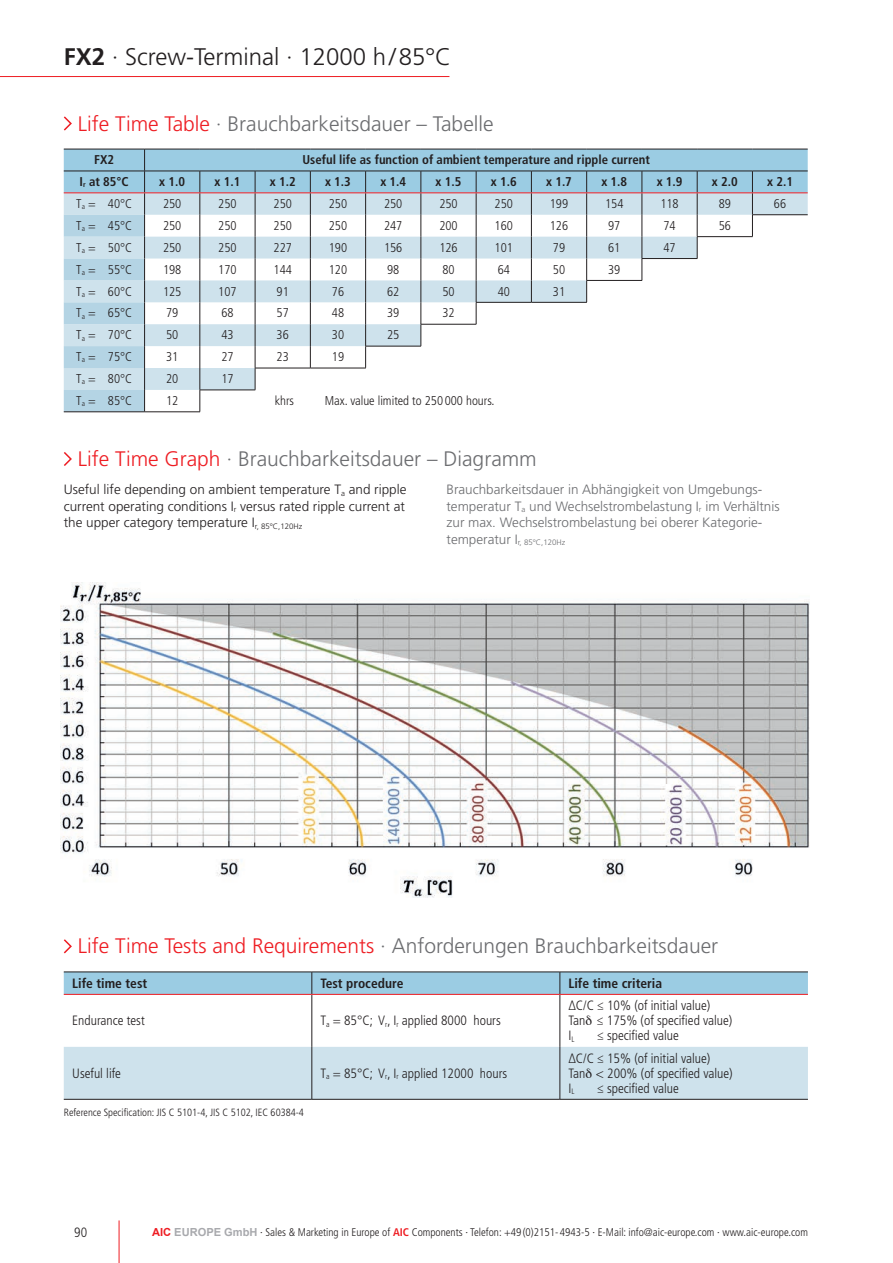
<style>
.page{position:relative;width:893px;height:1263px;background:#fff}
.page>*{position:absolute;margin:0;border:0;box-sizing:border-box;transform-origin:0 0}
.t1{font:300 24px "Frutiger LT Std";color:#231f20}
.t2{font:300 21px "Frutiger LT Std";color:#6c6d70}
.t3{font:300 condensed 13.5px/15px "Frutiger LT Std";color:#231f20}
.t4{font:300 13.5px/16.5px "Frutiger LT Std";color:#231f20;text-align:justify}
.t5{font:300 13.5px/16.5px "Frutiger LT Std";color:#6c6d70}
.t6{font:700 condensed 13.5px "Frutiger LT Std";color:#231f20}
.t7{font:300 condensed 12.75px "Frutiger LT Std";color:#231f20}
.t8{font:700 condensed 12.75px "Frutiger LT Std";color:#231f20}
.t9{font:300 condensed 11.1px "Frutiger LT Std";color:#231f20}
.t10{font:300 condensed 10.5px "Frutiger LT Std";color:#231f20}
.t11{font:300 7.8px "Frutiger LT Std";color:#6c6d70}
.s1{font-weight:700}
.s2{color:#ee1d23}
.s3{font-family:"Arial";font-weight:700;font-stretch:normal;color:#ee1d23}
.s4{font-family:"Arial";font-weight:700;font-stretch:normal;color:#a8a9ad}
.s5{font-weight:700;color:#ee1d23}
</style>
<div class="page">
<hr style="left:119px;top:1220px;width:1px;height:43px;background:#ee1d23">
<hr style="left:0;top:76px;width:449px;height:1px;background:#ee1d23">
<img style="left:61px;top:583px;width:749px;height:315px">
<svg style="left:64px;top:452px;width:8px;height:14px"></svg>
<svg style="left:63px;top:939px;width:9px;height:15px"></svg>
<div style="left:64px;top:973px;width:744px;height:21px;background:#9bcce3"></div>
<hr style="left:312px;top:995px;width:1px;height:52px;background:#231f20">
<hr style="left:560px;top:995px;width:1px;height:52px;background:#231f20">
<hr style="left:64px;top:972px;width:248px;height:1px;background:#231f20">
<hr style="left:312px;top:972px;width:248px;height:1px;background:#231f20">
<hr style="left:560px;top:972px;width:248px;height:1px;background:#231f20">
<hr style="left:64px;top:994px;width:248px;height:1px;background:#ee1d23">
<hr style="left:312px;top:994px;width:248px;height:1px;background:#ee1d23">
<hr style="left:560px;top:994px;width:248px;height:1px;background:#ee1d23">
<hr style="left:64px;top:1099px;width:248px;height:1px;background:#231f20">
<hr style="left:312px;top:1099px;width:248px;height:1px;background:#231f20">
<hr style="left:560px;top:1099px;width:248px;height:1px;background:#231f20">
<svg style="left:63px;top:116px;width:9px;height:15px"></svg>
<hr style="left:64px;top:412px;width:81px;height:1px;background:#231f20">
<hr style="left:145px;top:412px;width:55px;height:1px;background:#231f20">
<svg style="left:64px;top:149px;width:744px;height:263px"></svg>
<div style="left:64px;top:1047px;width:744px;height:52px;background:#cee2ec"></div>
<h1 class="t1" style="left:64px;top:43px;width:389px"><span class="s1">FX2</span> · Screw-Terminal · 12000 h/85°C</h1>
<h2 class="t2" style="left:78px;top:111px;width:417px"><span class="s2">Life Time Table</span> · Brauchbarkeitsdauer – Tabelle</h2>
<p class="t8" style="left:94px;top:152px;width:21px">FX2</p>
<p class="t8" style="left:302px;top:152px;width:349px">Useful life as function of ambient temperature and ripple current</p>
<p class="t8" style="left:80px;top:174px;width:51px">I<sub>r</sub> at 85°C</p>
<p class="t8" style="left:159px;top:174px;width:27px">x 1.0</p>
<p class="t8" style="left:215px;top:174px;width:27px">x 1.1</p>
<p class="t8" style="left:270px;top:174px;width:27px">x 1.2</p>
<p class="t8" style="left:325px;top:174px;width:27px">x 1.3</p>
<p class="t8" style="left:380px;top:174px;width:27px">x 1.4</p>
<p class="t8" style="left:436px;top:174px;width:27px">x 1.5</p>
<p class="t8" style="left:491px;top:174px;width:27px">x 1.6</p>
<p class="t8" style="left:546px;top:174px;width:27px">x 1.7</p>
<p class="t8" style="left:601px;top:174px;width:27px">x 1.8</p>
<p class="t8" style="left:657px;top:174px;width:27px">x 1.9</p>
<p class="t8" style="left:712px;top:174px;width:27px">x 2.0</p>
<p class="t8" style="left:767px;top:174px;width:27px">x 2.1</p>
<p class="t7" style="left:76px;top:196px;width:57px">T<sub>a</sub> = 40°C</p>
<p class="t7" style="left:163px;top:196px;width:20px">250</p>
<p class="t7" style="left:218px;top:196px;width:20px">250</p>
<p class="t7" style="left:274px;top:196px;width:20px">250</p>
<p class="t7" style="left:329px;top:196px;width:20px">250</p>
<p class="t7" style="left:384px;top:196px;width:20px">250</p>
<p class="t7" style="left:439px;top:196px;width:20px">250</p>
<p class="t7" style="left:495px;top:196px;width:20px">250</p>
<p class="t7" style="left:550px;top:196px;width:20px">199</p>
<p class="t7" style="left:605px;top:196px;width:20px">154</p>
<p class="t7" style="left:660px;top:196px;width:20px">118</p>
<p class="t7" style="left:719px;top:196px;width:14px">89</p>
<p class="t7" style="left:774px;top:196px;width:14px">66</p>
<p class="t7" style="left:76px;top:218px;width:57px">T<sub>a</sub> = 45°C</p>
<p class="t7" style="left:163px;top:218px;width:20px">250</p>
<p class="t7" style="left:218px;top:218px;width:20px">250</p>
<p class="t7" style="left:274px;top:218px;width:20px">250</p>
<p class="t7" style="left:329px;top:218px;width:20px">250</p>
<p class="t7" style="left:384px;top:218px;width:20px">247</p>
<p class="t7" style="left:439px;top:218px;width:20px">200</p>
<p class="t7" style="left:495px;top:218px;width:20px">160</p>
<p class="t7" style="left:550px;top:218px;width:20px">126</p>
<p class="t7" style="left:608px;top:218px;width:14px">97</p>
<p class="t7" style="left:663px;top:218px;width:14px">74</p>
<p class="t7" style="left:719px;top:218px;width:14px">56</p>
<p class="t7" style="left:76px;top:240px;width:57px">T<sub>a</sub> = 50°C</p>
<p class="t7" style="left:163px;top:240px;width:20px">250</p>
<p class="t7" style="left:218px;top:240px;width:20px">250</p>
<p class="t7" style="left:274px;top:240px;width:20px">227</p>
<p class="t7" style="left:329px;top:240px;width:20px">190</p>
<p class="t7" style="left:384px;top:240px;width:20px">156</p>
<p class="t7" style="left:439px;top:240px;width:20px">126</p>
<p class="t7" style="left:495px;top:240px;width:20px">101</p>
<p class="t7" style="left:553px;top:240px;width:14px">79</p>
<p class="t7" style="left:608px;top:240px;width:14px">61</p>
<p class="t7" style="left:663px;top:240px;width:14px">47</p>
<p class="t7" style="left:76px;top:262px;width:57px">T<sub>a</sub> = 55°C</p>
<p class="t7" style="left:163px;top:262px;width:20px">198</p>
<p class="t7" style="left:218px;top:262px;width:20px">170</p>
<p class="t7" style="left:274px;top:262px;width:20px">144</p>
<p class="t7" style="left:329px;top:262px;width:20px">120</p>
<p class="t7" style="left:387px;top:262px;width:14px">98</p>
<p class="t7" style="left:442px;top:262px;width:14px">80</p>
<p class="t7" style="left:498px;top:262px;width:14px">64</p>
<p class="t7" style="left:553px;top:262px;width:14px">50</p>
<p class="t7" style="left:608px;top:262px;width:14px">39</p>
<p class="t7" style="left:76px;top:284px;width:57px">T<sub>a</sub> = 60°C</p>
<p class="t7" style="left:163px;top:284px;width:20px">125</p>
<p class="t7" style="left:218px;top:284px;width:20px">107</p>
<p class="t7" style="left:277px;top:284px;width:14px">91</p>
<p class="t7" style="left:332px;top:284px;width:14px">76</p>
<p class="t7" style="left:387px;top:284px;width:14px">62</p>
<p class="t7" style="left:442px;top:284px;width:14px">50</p>
<p class="t7" style="left:498px;top:284px;width:14px">40</p>
<p class="t7" style="left:553px;top:284px;width:14px">31</p>
<p class="t7" style="left:76px;top:306px;width:57px">T<sub>a</sub> = 65°C</p>
<p class="t7" style="left:166px;top:306px;width:14px">79</p>
<p class="t7" style="left:221px;top:306px;width:14px">68</p>
<p class="t7" style="left:277px;top:306px;width:14px">57</p>
<p class="t7" style="left:332px;top:306px;width:14px">48</p>
<p class="t7" style="left:387px;top:306px;width:14px">39</p>
<p class="t7" style="left:442px;top:306px;width:14px">32</p>
<p class="t7" style="left:76px;top:328px;width:57px">T<sub>a</sub> = 70°C</p>
<p class="t7" style="left:166px;top:328px;width:14px">50</p>
<p class="t7" style="left:221px;top:328px;width:14px">43</p>
<p class="t7" style="left:277px;top:328px;width:14px">36</p>
<p class="t7" style="left:332px;top:328px;width:14px">30</p>
<p class="t7" style="left:387px;top:328px;width:14px">25</p>
<p class="t7" style="left:76px;top:350px;width:57px">T<sub>a</sub> = 75°C</p>
<p class="t7" style="left:166px;top:350px;width:14px">31</p>
<p class="t7" style="left:221px;top:350px;width:14px">27</p>
<p class="t7" style="left:277px;top:350px;width:14px">23</p>
<p class="t7" style="left:332px;top:350px;width:14px">19</p>
<p class="t7" style="left:76px;top:371px;width:57px">T<sub>a</sub> = 80°C</p>
<p class="t7" style="left:166px;top:371px;width:14px">20</p>
<p class="t7" style="left:221px;top:371px;width:14px">17</p>
<p class="t7" style="left:76px;top:393px;width:57px">T<sub>a</sub> = 85°C</p>
<p class="t7" style="left:166px;top:393px;width:14px">12</p>
<p class="t7" style="left:275px;top:393px;width:21px">khrs</p>
<p class="t7" style="left:325px;top:393px;width:171px">Max. value limited to 250 000 hours.</p>
<h2 class="t2" style="left:78px;top:447px;width:461px"><span class="s2">Life Time Graph</span> · Brauchbarkeitsdauer – Diagramm</h2>
<p class="t4" style="left:64px;top:482px;width:344px">Useful life depending on ambient temperature T<sub>a</sub> and ripple current operating conditions I<sub>r</sub> versus rated ripple current at the upper category temperature I<sub>r,</sub> <sub>85°C,120Hz</sub></p>
<p class="t5" style="left:446px;top:482px;width:335px">Brauchbarkeitsdauer in Abhängigkeit von Umgebungs&shy;temperatur T<sub>a</sub> und Wechselstrombelastung I<sub>r</sub> im Verhältnis zur max. Wechselstrombelastung bei oberer Kategorie-</p>
<p class="t11" style="left:446px;top:538px;width:120px"><sup>temperatur</sup> <sup>I</sup>r, 85°C,120Hz</p>
<h2 class="t2" style="left:78px;top:934px;width:642px"><span class="s2">Life Time Tests and Requirements</span> · Anforderungen Brauchbarkeitsdauer</h2>
<p class="t6" style="left:72px;top:975px;width:77px">Life time test</p>
<p class="t6" style="left:320px;top:975px;width:85px">Test procedure</p>
<p class="t6" style="left:568px;top:975px;width:95px">Life time criteria</p>
<p class="t3" style="left:72px;top:1013px;width:74px">Endurance test</p>
<p class="t3" style="left:320px;top:1013px;width:182px">T<sub>a</sub> = 85°C; V<sub>r</sub>, I<sub>r</sub> applied 8000 hours</p>
<p class="t3" style="left:568px;top:998px;width:166px">ΔC/C ≤ 10% (of initial value)<br>Tan ≤ 175% (of specified value)<br>I<sub>L</sub></p>
<p class="t3" style="left:597px;top:1028px;width:83px">≤ specified value</p>
<p class="t3" style="left:72px;top:1065px;width:50px">Useful life</p>
<p class="t3" style="left:320px;top:1065px;width:188px">T<sub>a</sub> = 85°C; V<sub>r</sub>, I<sub>r</sub> applied 12000 hours</p>
<p class="t10" style="left:64px;top:1106px;width:242px">Reference Specification: JIS C 5101-4, JIS C 5102, IEC 60384-4</p>
<p class="t3" style="left:568px;top:1050px;width:166px">ΔC/C ≤ 15% (of initial value)<br>Tan &lt; 200% (of specified value)<br>I<sub>L</sub></p>
<p class="t3" style="left:597px;top:1080px;width:83px">≤ specified value</p>
<p class="t3" style="left:74px;top:1225px;width:14px">90</p>
<p class="t9" style="left:152px;top:1226px;width:657px"><span class="s3">AIC</span> <span class="s4">EUROPE GmbH</span> · Sales &amp; Marketing in Europe of <span class="s5">AIC</span> Components · Telefon: +49 (0)2151- 4943-5 · E-Mail: info@aic-europe.com · www.aic-europe.com</p>
</div>
